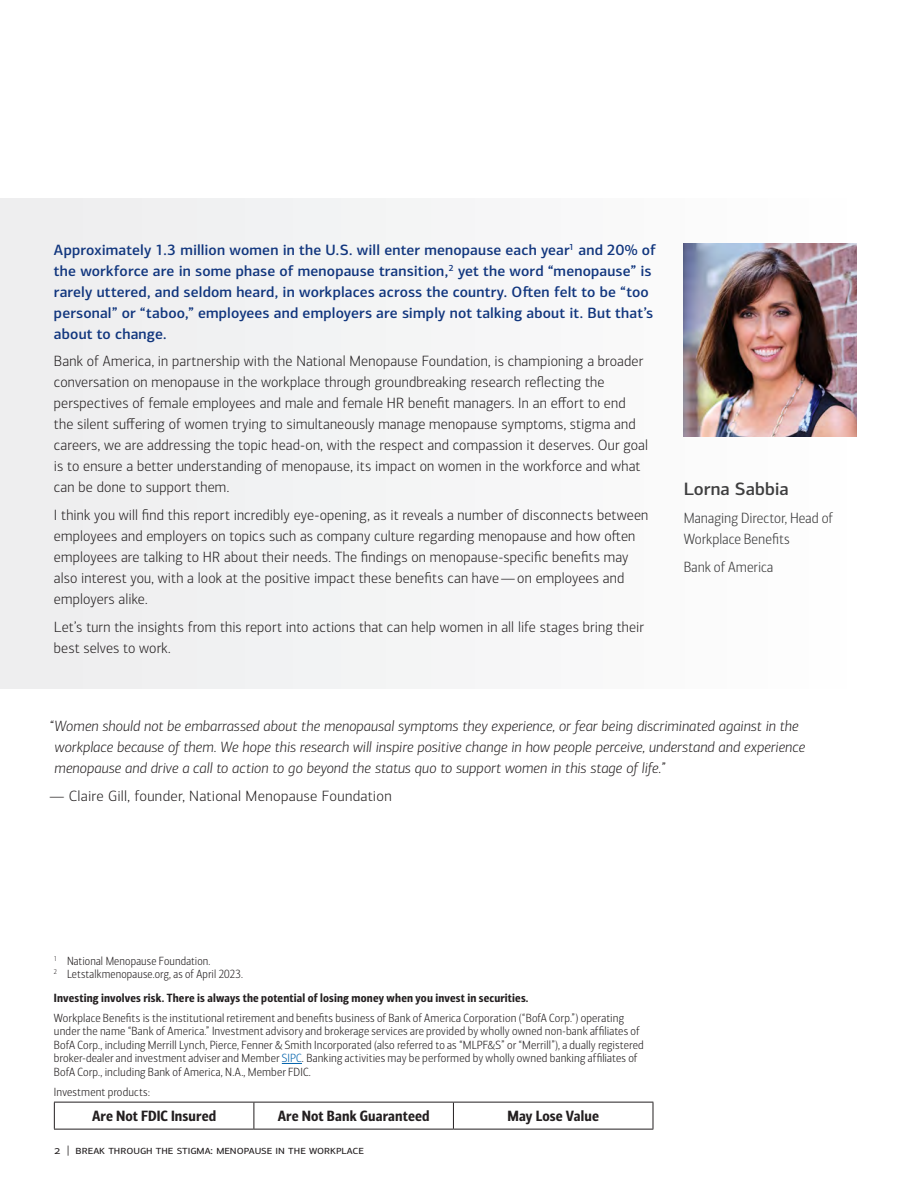
<style>
.page{position:relative;width:918px;height:1188px;background:#fff}
.page>*{position:absolute;margin:0;border:0;box-sizing:border-box;transform-origin:0 0}
.Body_Copy{font:500 18px "Connections";letter-spacing:.005em;color:#3e3e3f}
.Body_Copy-2{font:300 15px/21px "Connections";letter-spacing:.01em;color:#231f20}
.Body_Copy-3{font:500 15px/21px "Connections";letter-spacing:.005em;color:#11367e}
.Body_Copy-4{font:italic 300 15px/21px "Connections";letter-spacing:.005em;color:#231f20}
.Body_Copy-5{font:300 15px/21px "Connections Cond";letter-spacing:.005em;color:#3e3e3f}
.t1{font:15px "Connections Cond Bld";letter-spacing:.005em;color:#231f20}
.Disclosure{font:300 12px/13.5px "Connections Cond";letter-spacing:.015em;color:#231f20}
.Disclosure-2{font:12px "Connections Cond Bld";letter-spacing:.015em;color:#231f20}
.Body_Copy-6{font:300 12px/13.5px "Connections Cond";letter-spacing:.015em;color:#231f20}
.t2{font:12px "Connections";color:#231f20}
.s1{color:#0161ab}
</style>
<div class="page">
<div style="left:0;top:199px;width:878px;height:489px;background:#f4f5f5"></div>
<img style="left:684px;top:243px;width:172px;height:193px">
<svg style="left:282px;top:1063px;width:20px;height:1px"></svg>
<hr style="left:54px;top:1102px;width:200px;height:1px;background:#231f20">
<svg style="left:54px;top:1102px;width:1px;height:27px"></svg>
<hr style="left:254px;top:1102px;width:199px;height:1px;background:#231f20">
<svg style="left:254px;top:1102px;width:1px;height:27px"></svg>
<hr style="left:453px;top:1102px;width:200px;height:1px;background:#231f20">
<svg style="left:453px;top:1102px;width:1px;height:27px"></svg>
<svg style="left:653px;top:1102px;width:1px;height:27px"></svg>
<hr style="left:54px;top:1129px;width:200px;height:1px;background:#231f20">
<hr style="left:254px;top:1129px;width:199px;height:1px;background:#231f20">
<hr style="left:453px;top:1129px;width:200px;height:1px;background:#231f20">
<p class="Body_Copy-3" style="left:54px;top:239px;width:604px">Approximately 1.3 million women in the U.S. will enter menopause each year<sup>1</sup> and 20% of the workforce are in some phase of menopause transition,<sup>2</sup> yet the word “menopause” is rarely uttered, and seldom heard, in workplaces across the country. Often felt to be “too personal” or “taboo,” employees and employers are simply not talking about it. But that’s about to change.</p>
<p class="Body_Copy-2" style="left:54px;top:351px;width:596px">Bank of America, in partnership with the National Menopause Foundation, is championing a broader conversation on menopause in the workplace through groundbreaking research reflecting the perspectives of female employees and male and female HR benefit managers. In an effort to end the silent suffering of women trying to simultaneously manage menopause symptoms, stigma and careers, we are addressing the topic head-on, with the respect and compassion it deserves. Our goal is to ensure a better understanding of menopause, its impact on women in the workforce and what can be done to support them.</p>
<p class="Body_Copy-2" style="left:54px;top:505px;width:596px">I think you will find this report incredibly eye-opening, as it reveals a number of disconnects between employees and employers on topics such as company culture regarding menopause and how often employees are talking to HR about their needs. The findings on menopause-specific benefits may also interest you, with a look at the positive impact these benefits can have — on employees and employers alike.</p>
<p class="Body_Copy-2" style="left:54px;top:616px;width:592px">Let’s turn the insights from this report into actions that can help women in all life stages bring their best selves to work.</p>
<p class="Body_Copy" style="left:684px;top:478px;width:107px">Lorna Sabbia</p>
<p class="Body_Copy-5" style="left:684px;top:508px;width:151px">Managing Director, Head of<br>Workplace Benefits</p>
<p class="Body_Copy-5" style="left:684px;top:557px;width:91px">Bank of America</p>
<p class="Body_Copy-4" style="left:55px;top:716px;width:752px;text-indent:-5px">“Women should not be embarrassed about the menopausal symptoms they experience, or fear being discriminated against in the workplace because of them. We hope this research will inspire positive change in how people perceive, understand and experience menopause and drive a call to action to go beyond the status quo to support women in this stage of life.”</p>
<p class="Body_Copy-2" style="left:50px;top:786px;width:344px">— Claire Gill, founder, National Menopause Foundation</p>
<p class="Body_Copy-6" style="left:54px;top:954px;width:191px"><sup>1</sup> National Menopause Foundation.<br><sup>2</sup> Letstalkmenopause.org, as of April 2023.</p>
<p class="Disclosure-2" style="left:54px;top:991px;width:476px">Investing involves risk. There is always the potential of losing money when you invest in securities.</p>
<p class="Disclosure" style="left:54px;top:1011px;width:591px">Workplace Benefits is the institutional retirement and benefits business of Bank of America Corporation (“BofA Corp.”) operating under the name “Bank of America.” Investment advisory and brokerage services are provided by wholly owned non-bank affiliates of BofA Corp., including Merrill Lynch, Pierce, Fenner &amp; Smith Incorporated (also referred to as “MLPF&amp;S” or “Merrill”), a dually registered broker-dealer and investment adviser and Member <span class="s1">SIPC</span>. Banking activities may be performed by wholly owned banking affiliates of BofA Corp., including Bank of America, N.A., Member FDIC.</p>
<p class="Disclosure" style="left:54px;top:1085px;width:98px">Investment products:</p>
<p class="t1" style="left:92px;top:1107px;width:126px">Are Not FDIC Insured</p>
<p class="t1" style="left:278px;top:1107px;width:153px">Are Not Bank Guaranteed</p>
<p class="t1" style="left:508px;top:1107px;width:93px">May Lose Value</p>
<p class="t2" style="left:54px;top:1143px;width:311px">2 | break through the stigma: menopause in the workplace</p>
</div>
